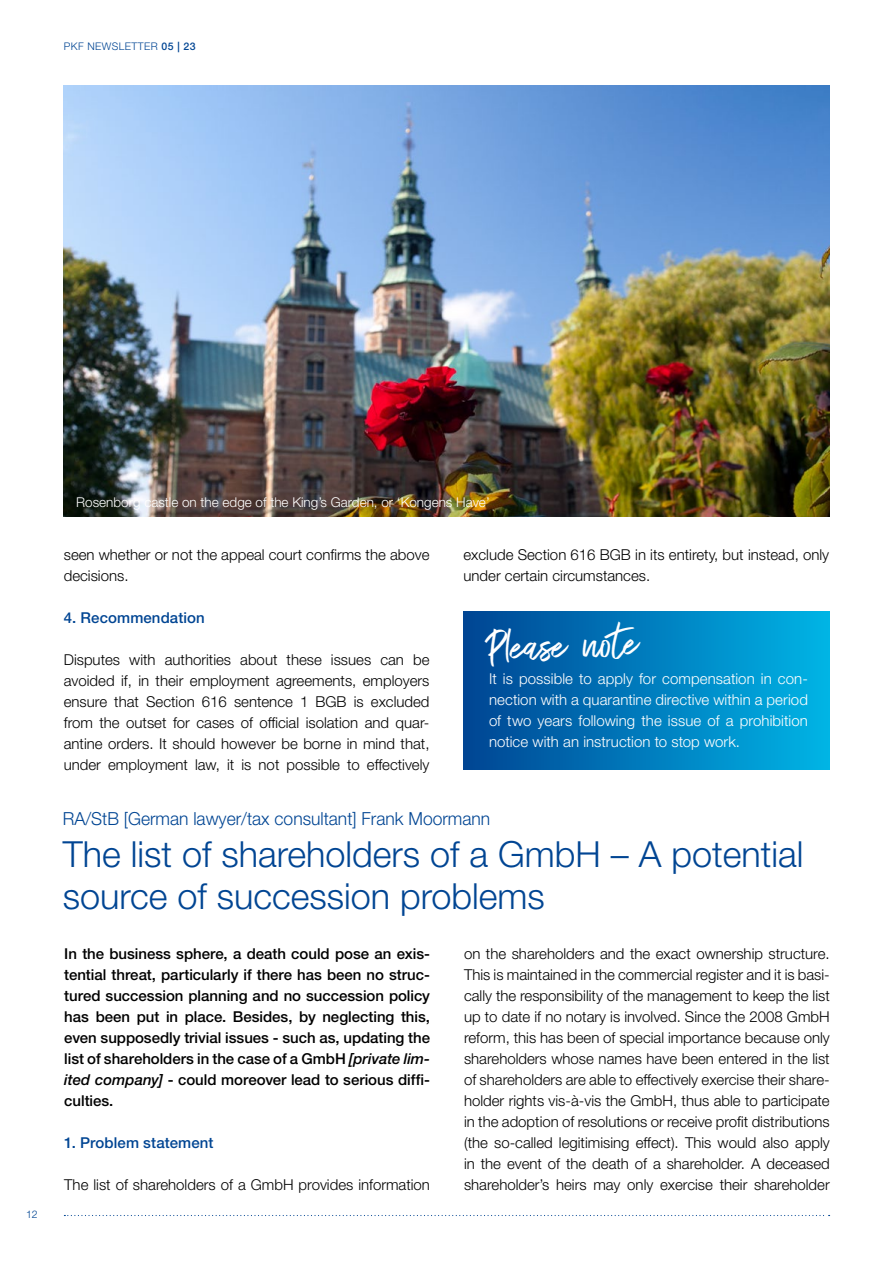
<style>
.page{position:relative;width:893px;height:1263px;background:#fff}
.page>*{position:absolute;margin:0;border:0;box-sizing:border-box;transform-origin:0 0}
.t1{font:46.5px "Exceptional";color:#fff}
.t2{font:300 36px/42px "Helvetica Neue LT Std";color:#014593}
.t3{font:300 18px "Helvetica Neue LT Std";color:#014593}
.t4{font:300 15px/21px "Helvetica Neue LT Std";color:#000}
.t5{font:500 15px/21px "Helvetica Neue LT Std";letter-spacing:-.005em;color:#000;text-align:justify}
.t6{font:300 15px/21px "Helvetica Neue LT Std";letter-spacing:.005em;color:#fff;text-align:justify}
.t7{font:500 15px "Helvetica Neue LT Std";letter-spacing:.005em;color:#014593}
.t8{font:300 13.5px "Helvetica Neue LT Std";color:#fff}
.t9{font:300 10.5px "Helvetica Neue LT Std";letter-spacing:.04em;color:#014593}
.s1{font-weight:500}
.s2{font-style:italic}
</style>
<div class="page">
<img style="left:64px;top:86px;width:765px;height:431px">
<svg style="left:64px;top:1215px;width:766px;height:1px"></svg>
<div style="left:463px;top:612px;width:366px;height:158px;background:linear-gradient(to right,#004493,#00b4e6)"></div>
<p class="t9" style="left:64px;top:40px;width:133px">PKF NEWSLETTER <span class="s1">05 | 23</span></p>
<p class="t9" style="left:26px;top:1208px;width:13px">12</p>
<p class="t8" style="left:76px;top:494px;width:415px">Rosenborg castle on the edge of the King’s Garden, or ‘Kongens Have’</p>
<p class="t4" style="left:64px;top:543px;width:367px">seen whether or not the appeal court confirms the above decisions.</p>
<p class="t7" style="left:64px;top:608px;width:142px">4. Recommendation</p>
<p class="t4" style="left:64px;top:648px;width:367px;text-align:justify">Disputes with authorities about these issues can be avoided if, in their employment agreements, employers ensure that Section 616 sentence 1 BGB is excluded from the outset for cases of official isolation and quar&shy;antine orders. It should however be borne in mind that, under employment law, it is not possible to effectively</p>
<p class="t4" style="left:463px;top:543px;width:367px">exclude Section 616 BGB in its entirety, but instead, only under certain circumstances.</p>
<h1 class="t1" style="left:485px;top:614px;width:154px;rotate:-2deg">Please note</h1>
<p class="t6" style="left:489px;top:668px;width:320px">It is possible to apply for compensation in con&shy;nection with a quarantine directive within a period of two years following the issue of a prohibition notice with an instruction to stop work.</p>
<p class="t3" style="left:63px;top:807px;width:429px">RA/StB [German lawyer/tax consultant] Frank Moormann</p>
<h2 class="t2" style="left:63px;top:832px;width:742px">The list of shareholders of a GmbH – A potential source of succession problems</h2>
<p class="t5" style="left:64px;top:943px;width:367px">In the business sphere, a death could pose an exis&shy;tential threat, particularly if there has been no struc&shy;tured succession planning and no succession policy has been put in place. Besides, by neglecting this, even supposedly trivial issues - such as, updating the list of shareholders in the case of a GmbH <span class="s2">[private lim&shy;ited company]</span> - could moreover lead to serious diffi&shy;culties.</p>
<p class="t7" style="left:64px;top:1133px;width:151px">1. Problem statement</p>
<p class="t4" style="left:64px;top:1173px;width:367px">The list of shareholders of a GmbH provides information</p>
<p class="t4" style="left:464px;top:942px;width:367px;text-align:justify">on the shareholders and the exact ownership structure.<br>This is maintained in the commercial register and it is basi&shy;cally the responsibility of the management to keep the list up to date if no notary is involved. Since the 2008 GmbH reform, this has been of special importance because only shareholders whose names have been entered in the list of shareholders are able to effectively exercise their share&shy;holder rights vis-à-vis the GmbH, thus able to participate in the adoption of resolutions or receive profit distributions (the so-called legitimising effect). This would also apply in the event of the death of a shareholder. A deceased shareholder’s heirs may only exercise their shareholder</p>
</div>
